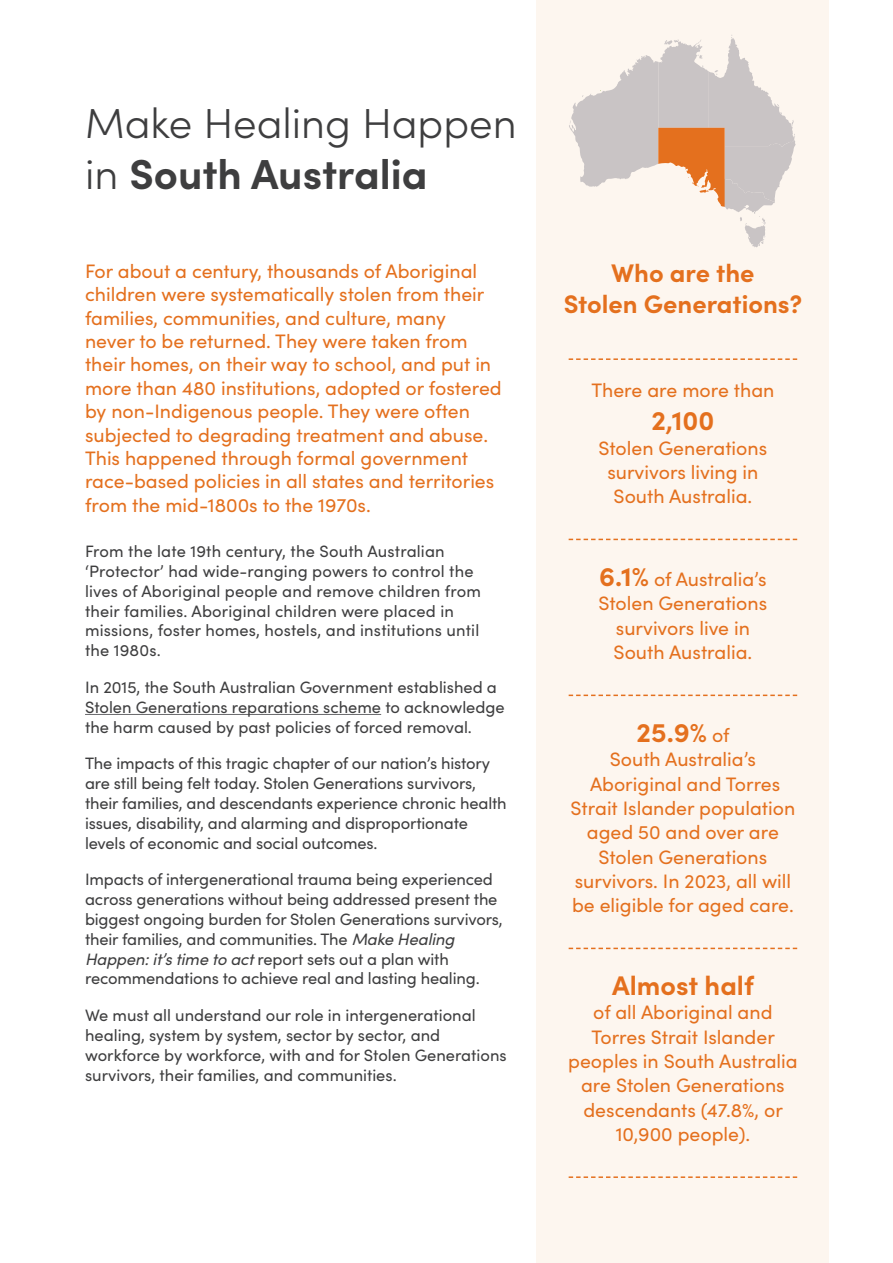
<style>
.page{position:relative;width:893px;height:1263px;background:#fff}
.page>*{position:absolute;margin:0;border:0;box-sizing:border-box;transform-origin:0 0}
.t1{font:300 42px/50.4px "Sofia Pro";color:#3e3e3f}
.t2{font:700 27px "Sofia Pro";color:#e4701e}
.t3{font:700 25.5px/30.6px "Sofia Pro";color:#e4701e;text-align:center}
.t4{font:19.5px/24.3px "Sofia Pro";color:#e4701e;text-align:center}
.t5{font:16.5px/19.8px "Sofia Pro";letter-spacing:-.01em;color:#3e3e3f}
.t6{font:16.5px/19.8px "Sofia Pro";letter-spacing:.01em;color:#3e3e3f}
.s1{font-weight:700}
.s2{font-style:italic}
.s3{font-weight:700;font-size:27px}
.s4{font-weight:400;font-size:19.5px}
</style>
<div class="page">
<div style="left:537px;top:0;width:292px;height:1263px;background:#fdf6ef"></div>
<hr style="left:85px;top:714px;width:296px;height:1px;background:#69696c">
<svg style="left:569px;top:35px;width:226px;height:212px"></svg>
<svg style="left:569px;top:358px;width:228px;height:2px"></svg>
<svg style="left:569px;top:539px;width:228px;height:1px"></svg>
<svg style="left:569px;top:695px;width:228px;height:1px"></svg>
<svg style="left:569px;top:948px;width:228px;height:1px"></svg>
<svg style="left:569px;top:1176px;width:228px;height:2px"></svg>
<h1 class="t1" style="left:85px;top:96px;width:433px">Make Healing Happen in <span class="s1">South Australia</span></h1>
<p class="t4" style="left:85px;top:258px;width:418px;line-height:23.4px;text-align:left">For about a century, thousands of Aboriginal children were systematically stolen from their families, communities, and culture, many<br>never to be returned. They were taken from their homes, on their way to school, and put in more than 480 institutions, adopted or fostered by non-Indigenous people. They were often subjected to degrading treatment and abuse.<br>This happened through formal government race-based policies in all states and territories from the mid-1800s to the 1970s.</p>
<p class="t6" style="left:85px;top:541px;width:397px">From the late 19th century, the South Australian ‘Protector’ had wide-ranging powers to control the lives of Aboriginal people and remove children from their families. Aboriginal children were placed in missions, foster homes, hostels, and institutions until the 1980s.</p>
<p class="t5" style="left:85px;top:676px;width:421px">In 2015, the South Australian Government established a<br>Stolen Generations reparations scheme to acknowledge the harm caused by past policies of forced removal.</p>
<p class="t5" style="left:85px;top:753px;width:423px">The impacts of this tragic chapter of our nation’s history are still being felt today. Stolen Generations survivors, their families, and descendants experience chronic health issues, disability, and alarming and disproportionate levels of economic and social outcomes.</p>
<p class="t5" style="left:85px;top:869px;width:419px">Impacts of intergenerational trauma being experienced across generations without being addressed present the biggest ongoing burden for Stolen Generations survivors, their families, and communities. The <span class="s2">Make Healing Happen: it’s time to act</span> report sets out a plan with recommendations to achieve real and lasting healing.</p>
<p class="t5" style="left:85px;top:1005px;width:423px">We must all understand our role in intergenerational healing, system by system, sector by sector, and workforce by workforce, with and for Stolen Generations survivors, their families, and communities.</p>
<h3 class="t3" style="left:564px;top:256px;width:240px">Who are the<br>Stolen Generations?</h3>
<p class="t4" style="left:591px;top:377px;width:184px">There are more than</p>
<h2 class="t2" style="left:651px;top:400px;width:64px">2,100</h2>
<p class="t4" style="left:599px;top:434px;width:170px">Stolen Generations survivors living in<br>South Australia.</p>
<p class="t4" style="left:599px;top:566px;width:170px"><span class="s3">6.1%</span> of Australia’s<br>Stolen Generations survivors live in<br>South Australia.</p>
<h2 class="t2" style="left:637px;top:712px;width:94px">25.9% <span class="s4">of</span></h2>
<p class="t4" style="left:571px;top:746px;width:226px">South Australia’s<br>Aboriginal and Torres<br>Strait Islander population aged 50 and over are<br>Stolen Generations survivors. In 2023, all will be eligible for aged care.</p>
<h2 class="t2" style="left:612px;top:965px;width:143px">Almost half</h2>
<p class="t4" style="left:568px;top:999px;width:231px">of all Aboriginal and<br>Torres Strait Islander peoples in South Australia are Stolen Generations descendants (47.8%, or<br>10,900 people).</p>
</div>
